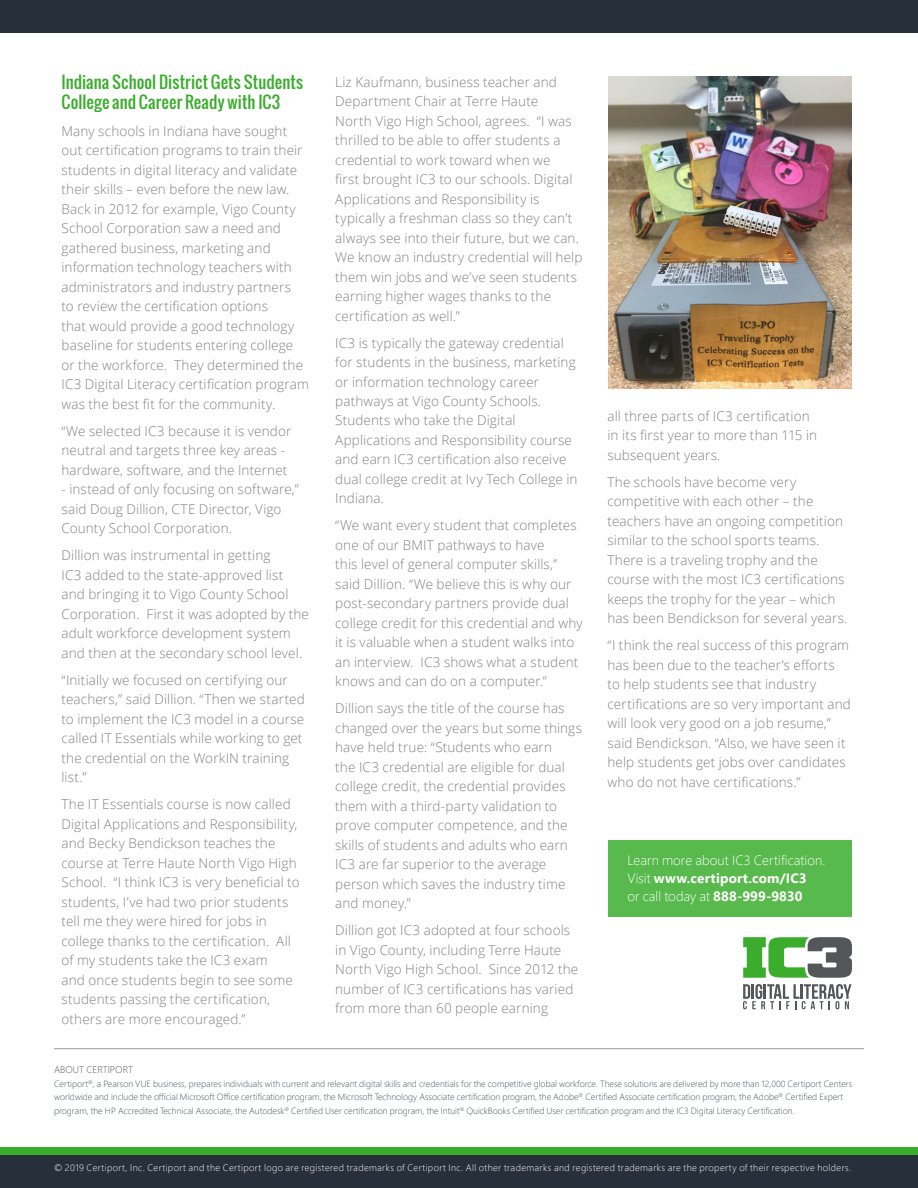
<style>
.page{position:relative;width:918px;height:1188px;background:#fff}
.page>*{position:absolute;margin:0;border:0;box-sizing:border-box;transform-origin:0 0}
.t1{font:16.5px/20.2px "Oswald";letter-spacing:.01em;color:#3aad2c}
.t2{font:300 13.5px/19.5px "Open Sans";letter-spacing:.01em;color:#808285}
.t3{font:300 13.5px/18px "Segoe Pro";letter-spacing:.005em;color:#fff}
.t4{font:300 9.75px "Segoe Pro";color:#58595b}
.t5{font:300 9.45px "Segoe Pro";letter-spacing:.04em;color:#fff}
.t6{font:300 9px/13.5px "Segoe Pro";color:#475461}
.s1{font-weight:700}
</style>
<div class="page">
<div style="left:608px;top:841px;width:244px;height:76px;background:#58b94c"></div>
<hr style="left:54px;top:1048px;width:810px;height:1px;background:#939598">
<div style="left:0;top:1147px;width:918px;height:41px;background:#3aad2c"></div>
<div style="left:0;top:1156px;width:918px;height:32px;background:#272f3b"></div>
<div style="left:0;top:0;width:918px;height:32px;background:#272f3b"></div>
<svg style="left:743px;top:984px;width:109px;height:25px"></svg>
<svg style="left:743px;top:937px;width:109px;height:41px"></svg>
<img style="left:608px;top:76px;width:244px;height:312px">
<p class="t1" style="left:62px;top:71px;width:243px">Indiana School District Gets Students<br>College and Career Ready with IC3</p>
<p class="t2" style="left:62px;top:121px;width:249px">Many schools in Indiana have sought out certification programs to train their students in digital literacy and validate their skills – even before the new law.<br>Back in 2012 for example, Vigo County School Corporation saw a need and gathered business, marketing and information technology teachers with administrators and industry partners<br>to review the certification options<br>that would provide a good technology baseline for students entering college or the workforce. They determined the IC3 Digital Literacy certification program was the best fit for the community.</p>
<p class="t2" style="left:62px;top:421px;width:231px">“We selected IC3 because it is vendor neutral and targets three key areas - hardware, software, and the Internet</p>
<p class="t2" style="left:62px;top:479px;width:239px">- instead of only focusing on software,” said Doug Dillion, CTE Director, Vigo<br>County School Corporation.</p>
<p class="t2" style="left:62px;top:545px;width:249px">Dillion was instrumental in getting<br>IC3 added to the state-approved list and bringing it to Vigo County School Corporation. First it was adopted by the adult workforce development system and then at the secondary school level.</p>
<p class="t2" style="left:62px;top:670px;width:245px">“Initially we focused on certifying our teachers,” said Dillion. “Then we started to implement the IC3 model in a course called IT Essentials while working to get the credential on the WorkIN training list.”</p>
<p class="t2" style="left:62px;top:794px;width:240px">The IT Essentials course is now called Digital Applications and Responsibility, and Becky Bendickson teaches the course at Terre Haute North Vigo High School. “I think IC3 is very beneficial to students, I’ve had two prior students tell me they were hired for jobs in college thanks to the certification. All of my students take the IC3 exam<br>and once students begin to see some students passing the certification, others are more encouraged.”</p>
<p class="t2" style="left:335px;top:72px;width:249px">Liz Kaufmann, business teacher and Department Chair at Terre Haute<br>North Vigo High School, agrees. “I was thrilled to be able to offer students a credential to work toward when we<br>first brought IC3 to our schools. Digital Applications and Responsibility is typically a freshman class so they can’t always see into their future, but we can.<br>We know an industry credential will help them win jobs and we’ve seen students earning higher wages thanks to the certification as well.”</p>
<p class="t2" style="left:335px;top:333px;width:244px">IC3 is typically the gateway credential for students in the business, marketing or information technology career pathways at Vigo County Schools.<br>Students who take the Digital Applications and Responsibility course and earn IC3 certification also receive dual college credit at Ivy Tech College in Indiana.</p>
<p class="t2" style="left:335px;top:515px;width:249px">“We want every student that completes one of our BMIT pathways to have<br>this level of general computer skills,” said Dillion. “We believe this is why our post-secondary partners provide dual college credit for this credential and why it is valuable when a student walks into an interview. IC3 shows what a student knows and can do on a computer.”</p>
<p class="t2" style="left:335px;top:698px;width:248px">Dillion says the title of the course has changed over the years but some things have held true: “Students who earn<br>the IC3 credential are eligible for dual college credit, the credential provides them with a third-party validation to prove computer competence, and the skills of students and adults who earn IC3 are far superior to the average person which saves the industry time and money.”</p>
<p class="t2" style="left:335px;top:920px;width:245px">Dillion got IC3 adopted at four schools in Vigo County, including Terre Haute North Vigo High School. Since 2012 the number of IC3 certifications has varied from more than 60 people earning</p>
<p class="t2" style="left:608px;top:406px;width:211px">all three parts of IC3 certification in its first year to more than 115 in subsequent years.</p>
<p class="t2" style="left:608px;top:472px;width:241px">The schools have become very competitive with each other – the teachers have an ongoing competition similar to the school sports teams.<br>There is a traveling trophy and the course with the most IC3 certifications keeps the trophy for the year – which has been Bendickson for several years.</p>
<p class="t2" style="left:608px;top:635px;width:245px">“I think the real success of this program has been due to the teacher’s efforts<br>to help students see that industry certifications are so very important and will look very good on a job resume,” said Bendickson. “Also, we have seen it help students get jobs over candidates who do not have certifications.”</p>
<p class="t3" style="left:628px;top:851px;width:199px">Learn more about IC3 Certification.<br>Visit <span class="s1">www.certiport.com/IC3<br></span>or call today at <span class="s1">888-999-9830</span></p>
<p class="t4" style="left:54px;top:1063px;width:81px">ABOUT CERTIPORT</p>
<p class="t6" style="left:54px;top:1076px;width:800px">Certiport<sup>®</sup>, a Pearson VUE business, prepares individuals with current and relevant digital skills and credentials for the competitive global workforce. These solutions are delivered by more than 12,000 Certiport Centers worldwide and include the official Microsoft Office certification program, the Microsoft Technology Associate certification program, the Adobe<sup>®</sup> Certified Associate certification program, the Adobe<sup>®</sup> Certified Expert program, the HP Accredited Technical Associate, the Autodesk<sup>®</sup> Certified User certification program, the Intuit<sup>®</sup> QuickBooks Certified User certification program and the IC3 Digital Literacy Certification.</p>
<p class="t5" style="left:54px;top:1161px;width:799px">© 2019 Certiport, Inc. Certiport and the Certiport logo are registered trademarks of Certiport Inc. All other trademarks and registered trademarks are the property of their respective holders.</p>
</div>
